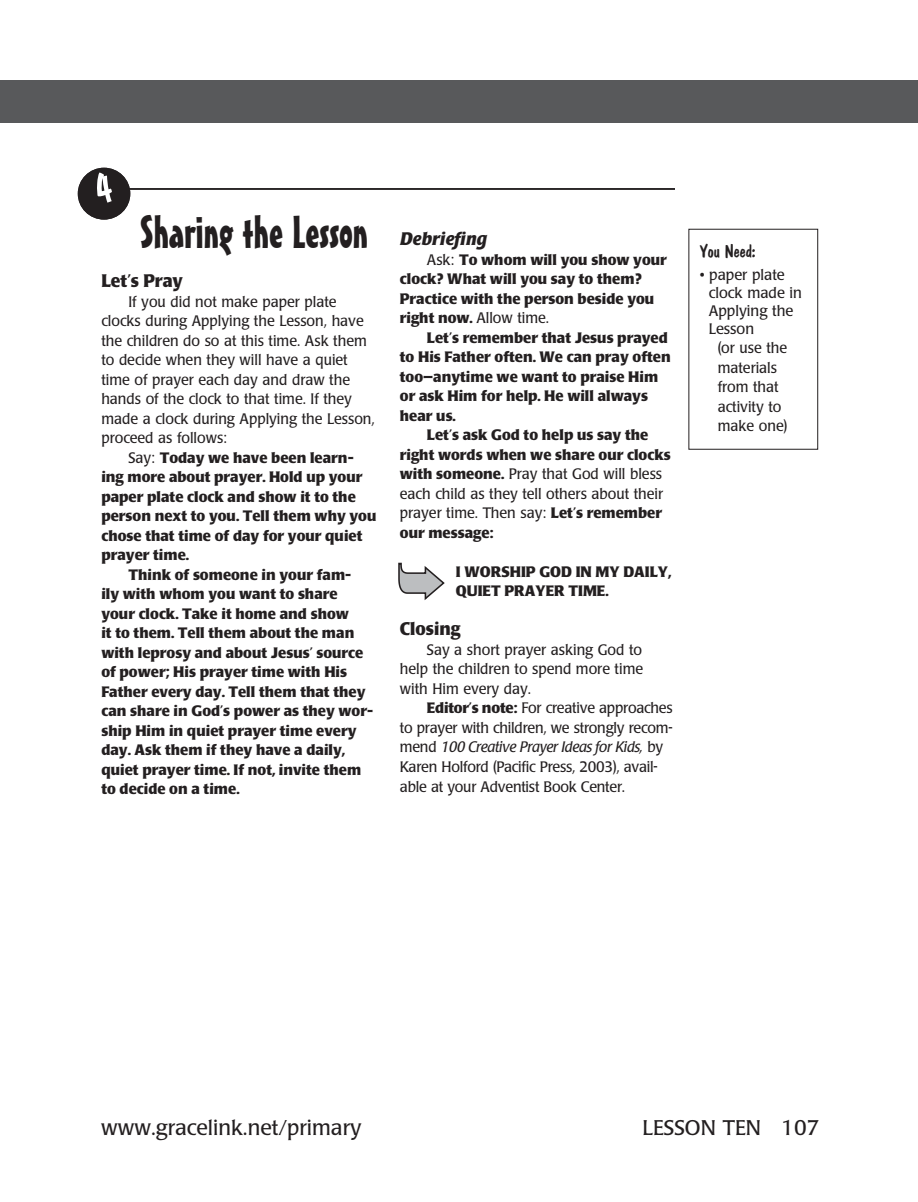
<style>
.page{position:relative;width:918px;height:1202px;background:#fff}
.page>*{position:absolute;margin:0;border:0;box-sizing:border-box;transform-origin:0 0}
.section_title{font:45px "Mister Earl BT";color:#231f20}
.t1{font:21px "Poppl Laudatio";color:#231f20}
.subhead{font:700 18px "Poppl Laudatio";color:#231f20;scale:.95 1}
.subhead-2{font:italic 700 18px "Poppl Laudatio";color:#231f20}
.You_Need_head{font:18px "Dom Casual D";color:#231f20}
.body{font:700 15px/19.5px "Poppl Laudatio";color:#231f20}
.body-2{font:15px/19.5px "Poppl Laudatio";color:#231f20;scale:.95 1}
.You_Need_items{font:15px/18px "Poppl Laudatio";color:#231f20}
.body-Xindent{font:700 15px/19.5px "Poppl Laudatio";color:#231f20}
.s1{font-weight:400}
.s2{font-weight:700}
.s3{font-style:italic}
</style>
<div class="page">
<div style="left:0;top:80px;width:27px;height:43px;background:#58595b"></div>
<div style="left:27px;top:80px;width:891px;height:43px;background:#58595b"></div>
<svg style="left:398px;top:563px;width:47px;height:37px"></svg>
<div style="left:688px;top:229px;width:130px;height:220px;border:1px solid #231f20"></div>
<hr style="left:127px;top:188px;width:548px;height:2px;background:#231f20">
<svg style="left:78px;top:168px;width:52px;height:51px"></svg>
<p class="section_title" style="left:140px;top:205px;width:230px">Sharing the Lesson</p>
<p class="subhead" style="left:101px;top:271px;width:87px">Let’s Pray</p>
<p class="body-2" style="left:101px;top:292px;width:289px;text-indent:27px">If you did not make paper plate clocks during Applying the Lesson, have the children do so at this time. Ask them to decide when they will have a quiet time of prayer each day and draw the hands of the clock to that time. If they made a clock during Applying the Lesson, proceed as follows:</p>
<p class="body" style="left:101px;top:448px;width:277px;text-indent:27px"><span class="s1">Say:</span> Today we have been learn&shy;ing more about prayer. Hold up your paper plate clock and show it to the person next to you. Tell them why you chose that time of day for your quiet prayer time.</p>
<p class="body" style="left:101px;top:565px;width:273px;text-indent:27px">Think of someone in your fam-<br>ily with whom you want to share your clock. Take it home and show<br>it to them. Tell them about the man with leprosy and about Jesus’ source of power; His prayer time with His<br>Father every day. Tell them that they can share in God’s power as they wor&shy;ship Him in quiet prayer time every day. Ask them if they have a daily, quiet prayer time. If not, invite them to decide on a time.</p>
<p class="subhead-2" style="left:400px;top:229px;width:89px">Debriefing</p>
<p class="body" style="left:400px;top:250px;width:268px;text-indent:27px"><span class="s1">Ask:</span> To whom will you show your clock? What will you say to them?<br>Practice with the person beside you right now. <span class="s1">Allow time.</span></p>
<p class="body" style="left:400px;top:328px;width:272px;text-indent:27px">Let’s remember that Jesus prayed to His Father often. We can pray often too—anytime we want to praise Him or ask Him for help. He will always hear us.</p>
<p class="body" style="left:400px;top:426px;width:272px;text-indent:27px">Let’s ask God to help us say the right words when we share our clocks with someone. <span class="s1">Pray that God will bless each child as they tell others about their prayer time. Then say:</span> Let’s remember our message:</p>
<p class="body-Xindent" style="left:456px;top:562px;width:217px">I WORSHIP GOD IN MY DAILY,<br>QUIET PRAYER TIME.</p>
<p class="subhead" style="left:400px;top:619px;width:65px">Closing</p>
<p class="body-2" style="left:400px;top:640px;width:258px;text-align:justify;text-indent:27px">Say a short prayer asking God to help the children to spend more time with Him every day.</p>
<p class="body-2" style="left:400px;top:698px;width:289px;text-indent:27px"><span class="s2">Editor’s note:</span> For creative approaches to prayer with children, we strongly recom&shy;mend <span class="s3">100 Creative Prayer Ideas for Kids,</span> by Karen Holford (Pacific Press, 2003), avail&shy;able at your Adventist Book Center.</p>
<p class="You_Need_head" style="left:700px;top:241px;width:58px">You Need:</p>
<p class="You_Need_items" style="left:709px;top:266px;width:95px;text-indent:-9px">• paper plate clock made in<br>Applying the<br>Lesson</p>
<p class="body-2" style="left:718px;top:339px;width:75px">(or use the</p>
<p class="body-2" style="left:718px;top:358px;width:64px">materials</p>
<p class="body-2" style="left:718px;top:378px;width:66px">from that</p>
<p class="body-2" style="left:718px;top:397px;width:69px">activity to</p>
<p class="body-2" style="left:718px;top:417px;width:75px">make one)</p>
<p class="t1" style="left:101px;top:1116px;width:262px">www.gracelink.net/primary</p>
<p class="t1" style="left:643px;top:1116px;width:179px">LESSON TEN 107</p>
</div>
